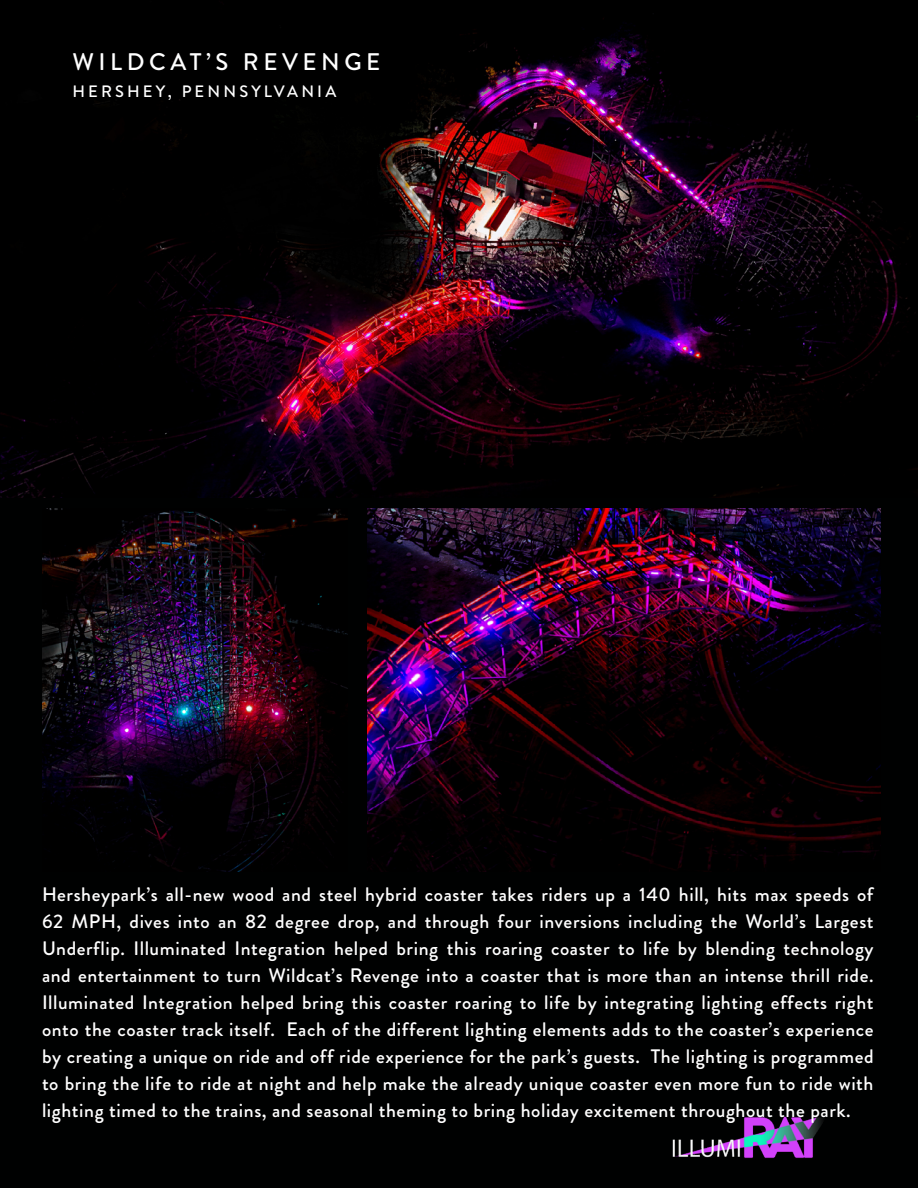
<style>
.page{position:relative;width:918px;height:1188px;background:#000101}
.page>*{position:absolute;margin:0;border:0;box-sizing:border-box;transform-origin:0 0}
.t1{font:500 24px "Brandon Grotesque";letter-spacing:.19em;color:#fff}
.t2{font:500 19.5px/27px "Brandon Grotesque";letter-spacing:.03em;color:#fff;text-align:justify}
.t3{font:500 16.5px "Brandon Grotesque";letter-spacing:.19em;color:#fff}
</style>
<div class="page">
<img style="left:0;top:18px;width:917px;height:479px">
<img style="left:672px;top:1116px;width:151px;height:42px">
<img style="left:42px;top:509px;width:306px;height:363px">
<img style="left:367px;top:509px;width:514px;height:363px">
<p class="t1" style="left:72px;top:45px;width:310px">WILDCAT’S REVENGE</p>
<p class="t3" style="left:72px;top:80px;width:265px">HERSHEY, PENNSYLVANIA</p>
<p class="t2" style="left:42px;top:882px;width:833px">Hersheypark’s all-new wood and steel hybrid coaster takes riders up a 140 hill, hits max speeds of 62 MPH, dives into an 82 degree drop, and through four inversions including the World’s Largest Underflip. Illuminated Integration helped bring this roaring coaster to life by blending technology and entertainment to turn Wildcat’s Revenge into a coaster that is more than an intense thrill ride.<br>Illuminated Integration helped bring this coaster roaring to life by integrating lighting effects right onto the coaster track itself. Each of the different lighting elements adds to the coaster’s experience by creating a unique on ride and off ride experience for the park’s guests. The lighting is programmed to bring the life to ride at night and help make the already unique coaster even more fun to ride with lighting timed to the trains, and seasonal theming to bring holiday excitement throughout the park.</p>
</div>
